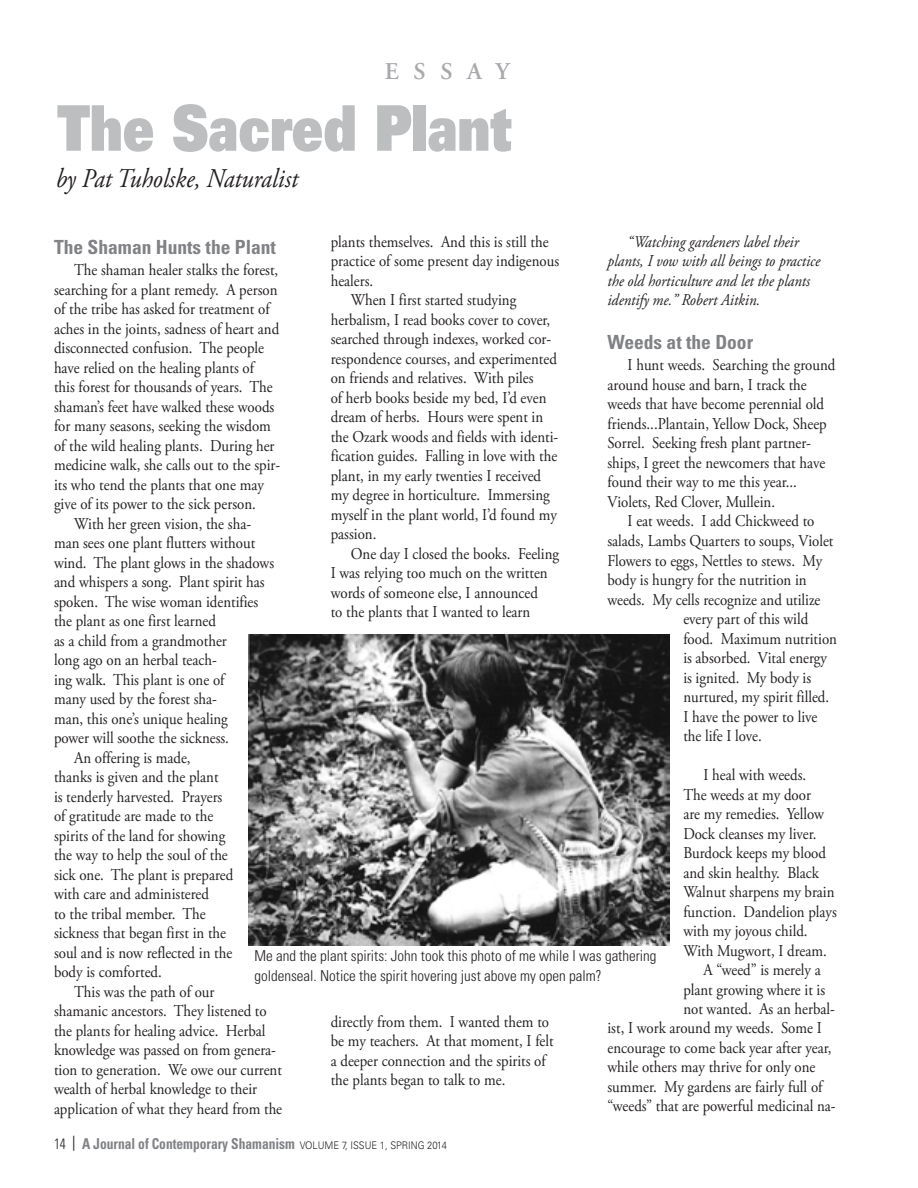
<style>
.page{position:relative;width:918px;height:1188px;background:#fff}
.page>*{position:absolute;margin:0;border:0;box-sizing:border-box;transform-origin:0 0}
.t1{font:63px "Univers LT Std X Black";color:#bcbec0;scale:.8 1}
.t2{font:italic 27px "Adobe Garamond Pro";color:#231f20;scale:.9 1}
.t3{font:600 24px "Adobe Garamond Pro";letter-spacing:.615em;color:#a7a9ac}
.t4{font:700 condensed 19.5px "Univers LT Std";color:#808285}
.t5{font:16.5px/19.5px "Adobe Garamond Pro";color:#231f20;scale:.9 1}
.t6{font:italic 16.5px/19.5px "Adobe Garamond Pro";color:#231f20;scale:.9 1}
.t7{font:300 condensed 15px/19.5px "Univers LT Std";color:#231f20}
.t8{font:700 condensed 15px "Univers";color:#808285;scale:.9 1}
.s1{font-weight:300;color:#231f20}
.s2{font-family:"Officina Sans";font-weight:400;font-stretch:normal;color:#231f20}
.s3{font-weight:300;font-stretch:normal;font-size:10.5px;color:#231f20}
</style>
<div class="page">
<img style="left:248px;top:634px;width:422px;height:311px">
<h3 class="t3" style="left:385px;top:57px;width:126px">ESSAY</h3>
<h1 class="t1" style="left:57px;top:87px;width:570px">The Sacred Plant</h1>
<h2 class="t2" style="left:56px;top:162px;width:271px">by Pat Tuholske, Naturalist</h2>
<p class="t5" style="left:331px;top:232px;width:244px">plants themselves. And this is still the</p>
<p class="t5" style="left:331px;top:252px;width:255px">practice of some present day indigenous</p>
<p class="t5" style="left:331px;top:271px;width:49px">healers.</p>
<p class="t5" style="left:351px;top:291px;width:185px">When I first started studying</p>
<p class="t5" style="left:331px;top:310px;width:246px">herbalism, I read books cover to cover,</p>
<p class="t5" style="left:331px;top:330px;width:247px">searched through indexes, worked cor-</p>
<p class="t5" style="left:331px;top:349px;width:253px">respondence courses, and experimented</p>
<p class="t5" style="left:331px;top:369px;width:227px">on friends and relatives. With piles</p>
<p class="t5" style="left:331px;top:388px;width:241px">of herb books beside my bed, I’d even</p>
<p class="t5" style="left:331px;top:408px;width:238px">dream of herbs. Hours were spent in</p>
<p class="t5" style="left:331px;top:427px;width:254px">the Ozark woods and fields with identi-</p>
<p class="t5" style="left:331px;top:447px;width:253px">fication guides. Falling in love with the</p>
<p class="t5" style="left:331px;top:466px;width:235px">plant, in my early twenties I received</p>
<p class="t5" style="left:331px;top:486px;width:245px">my degree in horticulture. Immersing</p>
<p class="t5" style="left:331px;top:505px;width:253px">myself in the plant world, I’d found my</p>
<p class="t5" style="left:331px;top:525px;width:52px">passion.</p>
<p class="t5" style="left:351px;top:544px;width:233px">One day I closed the books. Feeling</p>
<p class="t5" style="left:331px;top:564px;width:243px">I was relying too much on the written</p>
<p class="t5" style="left:331px;top:583px;width:232px">words of someone else, I announced</p>
<p class="t5" style="left:331px;top:603px;width:223px">to the plants that I wanted to learn</p>
<p class="t6" style="left:608px;top:232px;width:238px;text-indent:20px">“Watching gardeners label their plants, I vow with all beings to practice the old horticulture and let the plants identify me.” Robert Aitkin.</p>
<p class="t4" style="left:608px;top:330px;width:147px">Weeds at the Door</p>
<p class="t5" style="left:608px;top:356px;width:255px;text-indent:20px">I hunt weeds. Searching the ground around house and barn, I track the weeds that have become perennial old friends...Plantain, Yellow Dock, Sheep Sorrel. Seeking fresh plant partner&shy;ships, I greet the newcomers that have found their way to me this year...<br>Violets, Red Clover, Mullein.</p>
<p class="t5" style="left:628px;top:512px;width:209px">I eat weeds. I add Chickweed to</p>
<p class="t5" style="left:608px;top:532px;width:253px">salads, Lambs Quarters to soups, Violet</p>
<p class="t5" style="left:608px;top:551px;width:240px">Flowers to eggs, Nettles to stews. My</p>
<p class="t5" style="left:608px;top:571px;width:223px">body is hungry for the nutrition in</p>
<p class="t5" style="left:608px;top:590px;width:238px">weeds. My cells recognize and utilize</p>
<p class="t5" style="left:683px;top:610px;width:140px">every part of this wild</p>
<p class="t5" style="left:683px;top:629px;width:172px">food. Maximum nutrition</p>
<p class="t5" style="left:683px;top:649px;width:161px">is absorbed. Vital energy</p>
<p class="t5" style="left:683px;top:668px;width:144px">is ignited. My body is</p>
<p class="t5" style="left:683px;top:688px;width:164px">nurtured, my spirit filled.</p>
<p class="t5" style="left:683px;top:707px;width:150px">I have the power to live</p>
<p class="t5" style="left:683px;top:727px;width:89px">the life I love.</p>
<p class="t5" style="left:703px;top:766px;width:116px">I heal with weeds.</p>
<p class="t5" style="left:683px;top:785px;width:143px">The weeds at my door</p>
<p class="t5" style="left:683px;top:805px;width:158px">are my remedies. Yellow</p>
<p class="t5" style="left:683px;top:824px;width:150px">Dock cleanses my liver.</p>
<p class="t5" style="left:683px;top:844px;width:160px">Burdock keeps my blood</p>
<p class="t5" style="left:683px;top:863px;width:152px">and skin healthy. Black</p>
<p class="t5" style="left:683px;top:883px;width:170px">Walnut sharpens my brain</p>
<p class="t5" style="left:683px;top:902px;width:172px">function. Dandelion plays</p>
<p class="t5" style="left:683px;top:922px;width:140px">with my joyous child.</p>
<p class="t5" style="left:683px;top:941px;width:161px">With Mugwort, I dream.</p>
<p class="t5" style="left:703px;top:961px;width:132px">A “weed” is merely a</p>
<p class="t5" style="left:683px;top:980px;width:159px">plant growing where it is</p>
<p class="t5" style="left:683px;top:1000px;width:170px">not wanted. As an herbal-</p>
<p class="t5" style="left:608px;top:1019px;width:240px">ist, I work around my weeds. Some I</p>
<p class="t5" style="left:608px;top:1039px;width:251px">encourage to come back year after year,</p>
<p class="t5" style="left:608px;top:1058px;width:233px">while others may thrive for only one</p>
<p class="t5" style="left:608px;top:1078px;width:240px">summer. My gardens are fairly full of</p>
<p class="t5" style="left:608px;top:1097px;width:255px">“weeds” that are powerful medicinal na-</p>
<p class="t4" style="left:54px;top:235px;width:224px">The Shaman Hunts the Plant</p>
<p class="t5" style="left:74px;top:261px;width:228px">The shaman healer stalks the forest,</p>
<p class="t5" style="left:54px;top:280px;width:250px">searching for a plant remedy. A person</p>
<p class="t5" style="left:54px;top:300px;width:241px">of the tribe has asked for treatment of</p>
<p class="t5" style="left:54px;top:319px;width:252px">aches in the joints, sadness of heart and</p>
<p class="t5" style="left:54px;top:339px;width:235px">disconnected confusion. The people</p>
<p class="t5" style="left:54px;top:358px;width:224px">have relied on the healing plants of</p>
<p class="t5" style="left:54px;top:378px;width:244px">this forest for thousands of years. The</p>
<p class="t5" style="left:54px;top:397px;width:246px">shaman’s feet have walked these woods</p>
<p class="t5" style="left:54px;top:417px;width:243px">for many seasons, seeking the wisdom</p>
<p class="t5" style="left:54px;top:436px;width:247px">of the wild healing plants. During her</p>
<p class="t5" style="left:54px;top:456px;width:253px">medicine walk, she calls out to the spir-</p>
<p class="t5" style="left:54px;top:475px;width:235px">its who tend the plants that one may</p>
<p class="t5" style="left:54px;top:495px;width:226px">give of its power to the sick person.</p>
<p class="t5" style="left:74px;top:514px;width:198px">With her green vision, the sha-</p>
<p class="t5" style="left:54px;top:534px;width:225px">man sees one plant flutters without</p>
<p class="t5" style="left:54px;top:553px;width:246px">wind. The plant glows in the shadows</p>
<p class="t5" style="left:54px;top:573px;width:236px">and whispers a song. Plant spirit has</p>
<p class="t5" style="left:54px;top:592px;width:229px">spoken. The wise woman identifies</p>
<p class="t5" style="left:54px;top:612px;width:182px">the plant as one first learned</p>
<p class="t5" style="left:54px;top:631px;width:194px">as a child from a grandmother</p>
<p class="t5" style="left:54px;top:651px;width:182px">long ago on an herbal teach-</p>
<p class="t5" style="left:54px;top:670px;width:191px">ing walk. This plant is one of</p>
<p class="t5" style="left:54px;top:690px;width:183px">many used by the forest sha-</p>
<p class="t5" style="left:54px;top:709px;width:195px">man, this one’s unique healing</p>
<p class="t5" style="left:54px;top:729px;width:196px">power will soothe the sickness.</p>
<p class="t5" style="left:74px;top:748px;width:131px">An offering is made,</p>
<p class="t5" style="left:54px;top:768px;width:184px">thanks is given and the plant</p>
<p class="t5" style="left:54px;top:787px;width:189px">is tenderly harvested. Prayers</p>
<p class="t5" style="left:54px;top:807px;width:178px">of gratitude are made to the</p>
<p class="t5" style="left:54px;top:826px;width:192px">spirits of the land for showing</p>
<p class="t5" style="left:54px;top:846px;width:195px">the way to help the soul of the</p>
<p class="t5" style="left:54px;top:865px;width:201px">sick one. The plant is prepared</p>
<p class="t5" style="left:54px;top:885px;width:174px">with care and administered</p>
<p class="t5" style="left:54px;top:904px;width:170px">to the tribal member. The</p>
<p class="t5" style="left:54px;top:924px;width:193px">sickness that began first in the</p>
<p class="t5" style="left:54px;top:943px;width:200px">soul and is now reflected in the</p>
<p class="t5" style="left:54px;top:963px;width:121px">body is comforted.</p>
<p class="t5" style="left:74px;top:982px;width:157px">This was the path of our</p>
<p class="t5" style="left:54px;top:1002px;width:238px">shamanic ancestors. They listened to</p>
<p class="t5" style="left:54px;top:1021px;width:237px">the plants for healing advice. Herbal</p>
<p class="t5" style="left:54px;top:1041px;width:248px">knowledge was passed on from genera-</p>
<p class="t5" style="left:54px;top:1060px;width:255px">tion to generation. We owe our current</p>
<p class="t5" style="left:54px;top:1080px;width:227px">wealth of herbal knowledge to their</p>
<p class="t5" style="left:54px;top:1099px;width:255px">application of what they heard from the</p>
<p class="t7" style="left:254px;top:946px;width:404px">Me and the plant spirits: John took this photo of me while I was gathering goldenseal. Notice the spirit hovering just above my open palm?</p>
<p class="t5" style="left:331px;top:1012px;width:249px">directly from them. I wanted them to be my teachers. At that moment, I felt a deeper connection and the spirits of the plants began to talk to me.</p>
<p class="t8" style="left:54px;top:1134px;width:438px"><span class="s1">14</span> <span class="s2">|</span> A Journal of Contemporary Shamanism <span class="s3">VOLUME 7, ISSUE 1, SPRING 2014</span></p>
</div>
